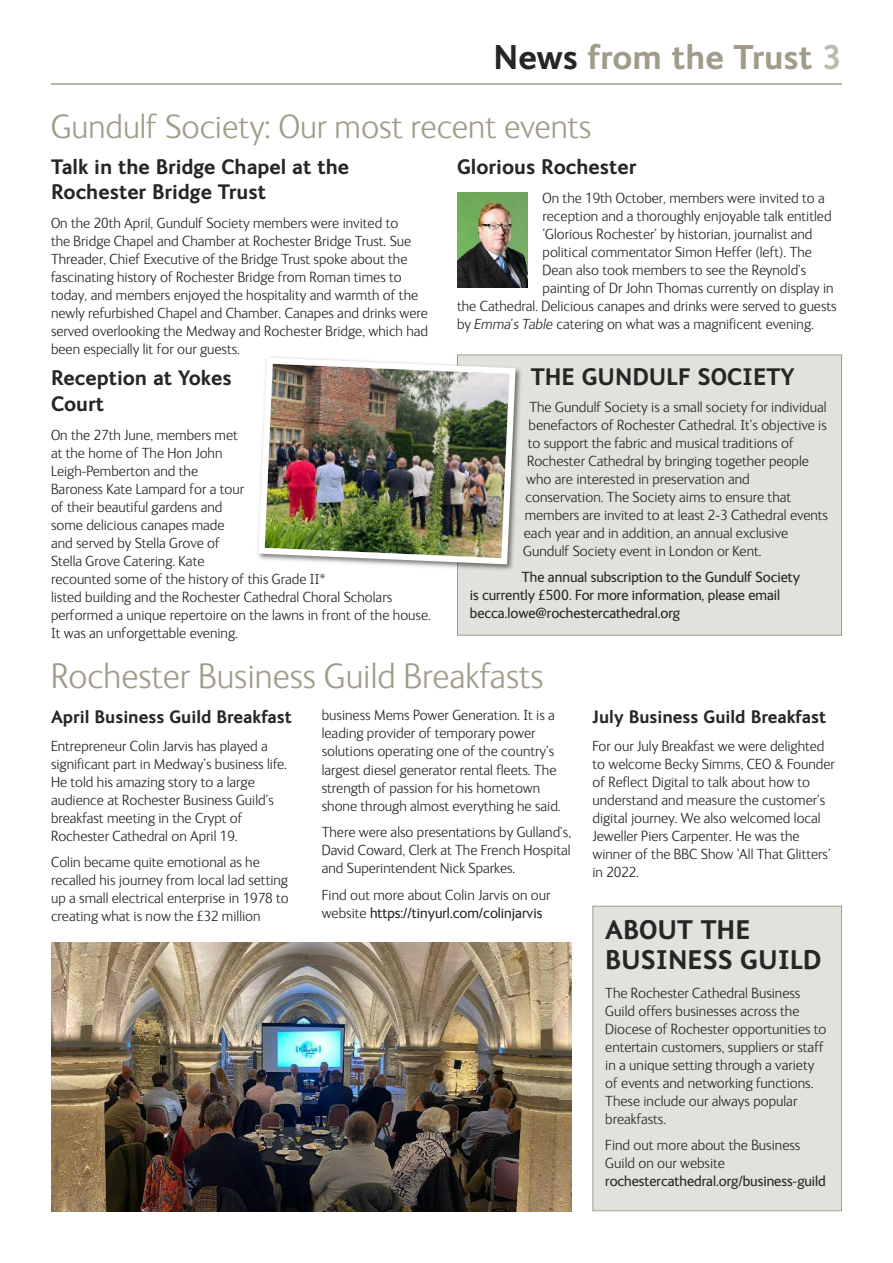
<style>
.page{position:relative;width:893px;height:1263px;background:#fff}
.page>*{position:absolute;margin:0;border:0;box-sizing:border-box;transform-origin:0 0}
.t1{font:300 36px "FS Ingrid";color:#a19c89}
.t2{font:300 34.5px/69px "FS Ingrid";color:#a19c89}
.t3{font:700 27px/29.7px "FS Ingrid";color:#272526}
.t4{font:700 24px "FS Ingrid";color:#272526}
.t5{font:700 21px/25.2px "FS Ingrid";color:#272526}
.t6{font:700 18px "FS Ingrid";color:#272526}
.t7{font:300 15px/18px "FS Ingrid";color:#272526}
.t8{font:15px/18px "FS Ingrid";color:#272526}
.s1{font-weight:700;color:#272526}
.s2{font-weight:700}
.s3{font-weight:700;color:#bdbaad}
.s4{font-style:italic}
.s5{font-weight:400}
</style>
<div class="page">
<hr style="left:51px;top:83px;width:791px;height:2px;background:#a19c89">
<div style="left:593px;top:906px;width:248px;height:304px;background:#e3e1dc"></div>
<div style="left:592px;top:906px;width:250px;height:305px;border:1px solid #a19c89"></div>
<img style="left:51px;top:942px;width:520px;height:269px">
<img style="left:457px;top:193px;width:71px;height:95px">
<div style="left:458px;top:355px;width:383px;height:280px;background:#e3e1dc"></div>
<img style="left:458px;top:369px;width:63px;height:202px">
<img style="left:258px;top:354px;width:261px;height:213px">
<h2 class="t2" style="left:51px;top:21px;width:792px;text-indent:443px"><span class="s1">News</span> <span class="s2">from the Trust</span> <span class="s3">3<br></span>Gundulf Society: Our most recent events</h2>
<h3 class="t5" style="left:51px;top:153px;width:300px">Talk in the Bridge Chapel at the<br>Rochester Bridge Trust</h3>
<p class="t7" style="left:51px;top:214px;width:379px">On the 20th April, Gundulf Society members were invited to<br>the Bridge Chapel and Chamber at Rochester Bridge Trust. Sue Threader, Chief Executive of the Bridge Trust spoke about the fascinating history of Rochester Bridge from Roman times to today, and members enjoyed the hospitality and warmth of the newly refurbished Chapel and Chamber. Canapes and drinks were served overlooking the Medway and Rochester Bridge, which had been especially lit for our guests.</p>
<h3 class="t5" style="left:51px;top:365px;width:182px">Reception at Yokes<br>Court</h3>
<p class="t7" style="left:51px;top:425px;width:381px">On the 27th June, members met<br>at the home of The Hon John<br>Leigh-Pemberton and the<br>Baroness Kate Lampard for a tour<br>of their beautiful gardens and<br>some delicious canapes made<br>and served by Stella Grove of<br>Stella Grove Catering. Kate<br>recounted some of the history of this Grade II*<br>listed building and the Rochester Cathedral Choral Scholars performed a unique repertoire on the lawns in front of the house.<br>It was an unforgettable evening.</p>
<h3 class="t5" style="left:457px;top:153px;width:181px">Glorious Rochester</h3>
<p class="t7" style="left:543px;top:188px;width:284px">On the 19th October, members were invited to a</p>
<p class="t7" style="left:543px;top:206px;width:291px">reception and a thoroughly enjoyable talk entitled</p>
<p class="t7" style="left:543px;top:224px;width:271px">‘Glorious Rochester’ by historian, journalist and</p>
<p class="t7" style="left:543px;top:242px;width:271px">political commentator Simon Heffer (left). The</p>
<p class="t7" style="left:543px;top:260px;width:265px">Dean also took members to see the Reynold’s</p>
<p class="t7" style="left:543px;top:278px;width:293px">painting of Dr John Thomas currently on display in</p>
<p class="t7" style="left:457px;top:296px;width:381px">the Cathedral. Delicious canapes and drinks were served to guests</p>
<p class="t7" style="left:457px;top:314px;width:358px">by <span class="s4">Emma’s Table</span> catering on what was a magnificent evening.</p>
<h3 class="t4" style="left:531px;top:361px;width:265px">THE GUNDULF SOCIETY</h3>
<p class="t7" style="left:529px;top:397px;width:299px">The Gundulf Society is a small society for individual</p>
<p class="t7" style="left:529px;top:415px;width:300px">benefactors of Rochester Cathedral. It’s objective is</p>
<p class="t7" style="left:528px;top:433px;width:267px">to support the fabric and musical traditions of</p>
<p class="t7" style="left:527px;top:451px;width:283px">Rochester Cathedral by bringing together people</p>
<p class="t7" style="left:526px;top:469px;width:225px">who are interested in preservation and</p>
<p class="t7" style="left:525px;top:487px;width:267px">conservation. The Society aims to ensure that</p>
<p class="t7" style="left:525px;top:505px;width:305px">members are invited to at least 2-3 Cathedral events</p>
<p class="t7" style="left:524px;top:523px;width:266px">each year and in addition, an annual exclusive</p>
<p class="t7" style="left:523px;top:541px;width:240px">Gundulf Society event in London or Kent.</p>
<p class="t8" style="left:470px;top:567px;width:332px;text-indent:52px">The annual subscription to the Gundulf Society is currently £500. For more information, please email becca.lowe@rochestercathedral.org</p>
<h1 class="t1" style="left:51px;top:653px;width:494px">Rochester Business Guild Breakfasts</h1>
<p class="t6" style="left:51px;top:705px;width:242px">April Business Guild Breakfast</p>
<p class="t7" style="left:51px;top:736px;width:238px">Entrepreneur Colin Jarvis has played a significant part in Medway’s business life.<br>He told his amazing story to a large audience at Rochester Business Guild’s breakfast meeting in the Crypt of Rochester Cathedral on April 19.</p>
<p class="t7" style="left:51px;top:852px;width:239px">Colin became quite emotional as he recalled his journey from local lad setting up a small electrical enterprise in 1978 to creating what is now the £32 million</p>
<p class="t7" style="left:322px;top:706px;width:240px">business Mems Power Generation. It is a leading provider of temporary power solutions operating one of the country’s largest diesel generator rental fleets. The strength of passion for his hometown shone through almost everything he said.</p>
<p class="t7" style="left:322px;top:822px;width:251px;text-align:justify">There were also presentations by Gulland’s, David Coward, Clerk at The French Hospital and Superintendent Nick Sparkes.</p>
<p class="t7" style="left:322px;top:885px;width:230px">Find out more about Colin Jarvis on our website <span class="s5">https://tinyurl.com/colinjarvis</span></p>
<p class="t6" style="left:592px;top:705px;width:235px">July Business Guild Breakfast</p>
<p class="t7" style="left:592px;top:736px;width:244px">For our July Breakfast we were delighted to welcome Becky Simms, CEO &amp; Founder of Reflect Digital to talk about how to understand and measure the customer’s digital journey. We also welcomed local Jeweller Piers Carpenter. He was the winner of the BBC Show ‘All That Glitters’ in 2022.</p>
<h3 class="t3" style="left:605px;top:914px;width:218px">ABOUT THE<br>BUSINESS GUILD</h3>
<p class="t7" style="left:605px;top:983px;width:223px">The Rochester Cathedral Business Guild offers businesses across the Diocese of Rochester opportunities to entertain customers, suppliers or staff in a unique setting through a variety of events and networking functions.<br>These include our always popular breakfasts.</p>
<p class="t7" style="left:605px;top:1135px;width:197px">Find out more about the Business<br>Guild on our website</p>
<p class="t8" style="left:605px;top:1171px;width:222px">rochestercathedral.org/business-guild</p>
</div>
